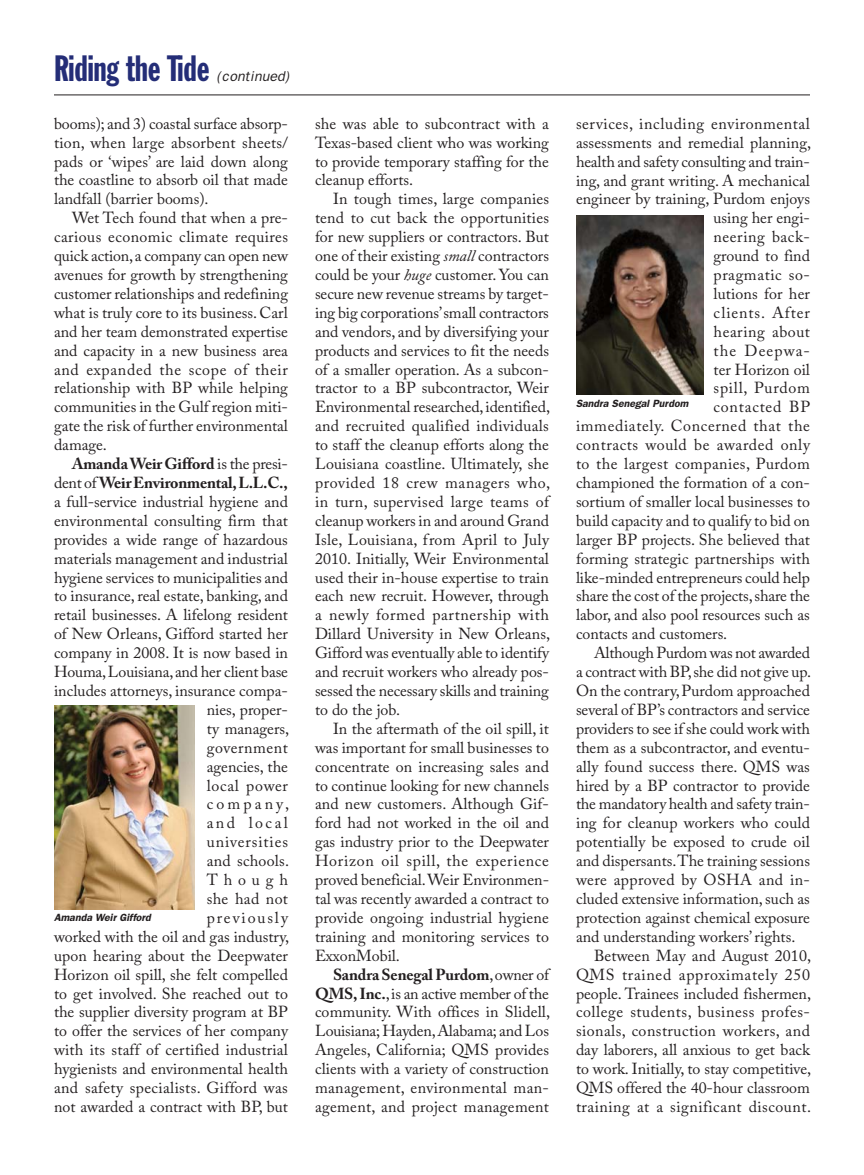
<style>
.page{position:relative;width:864px;height:1175px;background:#fff}
.page>*{position:absolute;margin:0;border:0;box-sizing:border-box;transform-origin:0 0}
.t1{font:36px "Franklin Gothic Extra Cond";color:#242d77}
.t2{font:15.9px/18.9px "Adobe Caslon Pro";color:#231f20;text-align:justify}
.t3{font:15.9px "Adobe Caslon Pro";letter-spacing:.035em;color:#231f20}
.t4{font:15.9px "Adobe Caslon Pro";letter-spacing:.025em;color:#231f20}
.t5{font:15.9px "Adobe Caslon Pro";letter-spacing:.045em;color:#231f20}
.t6{font:15.9px "Adobe Caslon Pro";letter-spacing:.03em;color:#231f20}
.t7{font:15.9px "Adobe Caslon Pro";letter-spacing:.04em;color:#231f20}
.t8{font:15.9px "Adobe Caslon Pro";letter-spacing:.06em;color:#231f20}
.t9{font:15.9px "Adobe Caslon Pro";letter-spacing:.05em;color:#231f20}
.t10{font:15.9px "Adobe Caslon Pro";letter-spacing:.07em;color:#231f20}
.t11{font:italic 14.25px "Franklin Gothic";color:#231f20}
.t12{font:italic 600 10.5px "Franklin Gothic";color:#231f20}
.s1{font-weight:700}
.s2{font-style:italic}
</style>
<div class="page">
<img style="left:54px;top:705px;width:141px;height:204px">
<hr style="left:54px;top:94px;width:756px;height:1px;background:#231f20">
<img style="left:576px;top:215px;width:127px;height:179px">
<h1 class="t1" style="left:54px;top:55px;width:157px">Riding the Tide</h1>
<p class="t11" style="left:216px;top:71px;width:75px">(con tin ued)</p>
<p class="t2" style="left:54px;top:116px;width:236px">booms); and 3) coastal surface absorp&shy;tion, when large absorbent sheets/ pads or ‘wipes’ are laid down along the coastline to absorb oil that made landfall (barrier booms).</p>
<p class="t2" style="left:54px;top:210px;width:236px;text-indent:18px">Wet Tech found that when a pre&shy;carious economic climate requires quick action, a company can open new avenues for growth by strengthening customer relationships and redefining what is truly core to its business. Carl and her team demonstrated expertise and capacity in a new business area and expanded the scope of their relationship with BP while helping communities in the Gulf region miti&shy;gate the risk of further environmental damage.</p>
<p class="t2" style="left:54px;top:456px;width:237px;text-align:right"><span class="s1">Amanda Weir Gifford</span> is the presi&shy;dent of <span class="s1">Weir Environmental, L.L.C., </span>a full-service industrial hygiene and environmental consulting firm that provides a wide range of hazardous materials management and industrial hygiene services to municipalities and to insurance, real estate, banking, and retail businesses. A lifelong resident of New Orleans, Gifford started her company in 2008. It is now based in<br>Houma, Louisiana, and her client base includes attorneys, insurance compa&shy;nies, proper-<br>ty managers,<br>government<br>agencies, the<br>local power<br>company,<br>and local<br>universities<br>and schools.<br>Though<br>she had not<br>previously<br>worked with the oil and gas industry, upon hearing about the Deepwater<br>Horizon oil spill, she felt compelled to get involved. She reached out to the supplier diversity program at BP to offer the services of her company with its staff of certified industrial hygienists and environmental health and safety specialists. Gifford was not awarded a contract with BP, but</p>
<p class="t12" style="left:54px;top:914px;width:98px">Amanda Weir Gifford</p>
<p class="t2" style="left:315px;top:116px;width:236px">she was able to subcontract with a Texas-based client who was working to provide temporary staffing for the cleanup efforts.</p>
<p class="t2" style="left:315px;top:191px;width:237px;text-indent:18px">In tough times, large companies tend to cut back the opportunities for new suppliers or contractors. But one of their existing <span class="s2">small</span> contractors could be your <span class="s2">huge</span> customer. You can secure new revenue streams by target&shy;ing big corporations’ small contractors and vendors, and by diversifying your products and services to fit the needs of a smaller operation. As a subcon&shy;tractor to a BP subcontractor, Weir Environmental researched, identified, and recruited qualified individuals to staff the cleanup efforts along the Louisiana coastline. Ultimately, she provided 18 crew managers who, in turn, supervised large teams of cleanup workers in and around Grand Isle, Louisiana, from April to July 2010. Initially, Weir Environmental used their in-house expertise to train each new recruit. However, through a newly formed partnership with Dillard University in New Orleans, Gifford was eventually able to identify and recruit workers who already pos&shy;sessed the necessary skills and training to do the job.</p>
<p class="t2" style="left:315px;top:720px;width:236px;text-indent:18px">In the aftermath of the oil spill, it was important for small businesses to concentrate on increasing sales and to continue looking for new channels and new customers. Although Gif&shy;ford had not worked in the oil and gas industry prior to the Deepwater Horizon oil spill, the experience proved beneficial. Weir Environmen&shy;tal was recently awarded a contract to provide ongoing industrial hygiene training and monitoring services to ExxonMobil.</p>
<p class="t2" style="left:315px;top:966px;width:237px;text-indent:18px"><span class="s1">Sandra Senegal Purdom</span>, owner of <span class="s1">QMS, Inc.</span>, is an active member of the community. With offices in Slidell, Louisiana; Hayden, Alabama; and Los Angeles, California; QMS provides clients with a variety of construction management, environmental man&shy;agement, and project management</p>
<p class="t3" style="left:576px;top:117px;width:236px">services, including environmental</p>
<p class="t2" style="left:576px;top:134px;width:237px">assessments and remedial planning,</p>
<p class="t2" style="left:576px;top:153px;width:235px">health and safety consulting and train-</p>
<p class="t2" style="left:576px;top:172px;width:235px">ing, and grant writing. A mechanical</p>
<p class="t2" style="left:576px;top:191px;width:236px">engineer by training, Purdom enjoys</p>
<p class="t2" style="left:714px;top:210px;width:98px">using her engi-</p>
<p class="t3" style="left:714px;top:231px;width:98px">neering back-</p>
<p class="t2" style="left:714px;top:248px;width:98px">ground to find</p>
<p class="t3" style="left:714px;top:269px;width:98px">pragmatic so-</p>
<p class="t2" style="left:714px;top:286px;width:98px">lutions for her</p>
<p class="t8" style="left:714px;top:306px;width:98px">clients. After</p>
<p class="t3" style="left:714px;top:325px;width:98px">hearing about</p>
<p class="t10" style="left:714px;top:344px;width:98px">the Deepwa-</p>
<p class="t2" style="left:714px;top:361px;width:98px">ter Horizon oil</p>
<p class="t5" style="left:714px;top:382px;width:98px">spill, Purdom</p>
<p class="t9" style="left:714px;top:401px;width:98px">contacted BP</p>
<p class="t7" style="left:576px;top:420px;width:236px">immediately. Concerned that the</p>
<p class="t3" style="left:576px;top:439px;width:236px">contracts would be awarded only</p>
<p class="t4" style="left:576px;top:458px;width:235px">to the largest companies, Purdom</p>
<p class="t2" style="left:576px;top:475px;width:236px">championed the formation of a con-</p>
<p class="t2" style="left:576px;top:494px;width:235px">sortium of smaller local businesses to</p>
<p class="t2" style="left:576px;top:512px;width:236px">build capacity and to qualify to bid on</p>
<p class="t2" style="left:576px;top:531px;width:236px">larger BP projects. She believed that</p>
<p class="t2" style="left:576px;top:550px;width:235px">forming strategic partnerships with</p>
<p class="t2" style="left:576px;top:569px;width:236px">like-minded entrepreneurs could help</p>
<p class="t2" style="left:576px;top:588px;width:235px">share the cost of the projects, share the</p>
<p class="t2" style="left:576px;top:607px;width:235px">labor, and also pool resources such as</p>
<p class="t2" style="left:576px;top:626px;width:153px">contacts and customers.</p>
<p class="t2" style="left:594px;top:645px;width:218px">Although Purdom was not awarded</p>
<p class="t2" style="left:576px;top:664px;width:237px">a contract with BP, she did not give up.</p>
<p class="t2" style="left:576px;top:683px;width:236px">On the contrary, Purdom approached</p>
<p class="t2" style="left:576px;top:701px;width:236px">several of BP’s contractors and service</p>
<p class="t2" style="left:576px;top:720px;width:235px">providers to see if she could work with</p>
<p class="t2" style="left:576px;top:739px;width:235px">them as a subcontractor, and eventu-</p>
<p class="t2" style="left:576px;top:758px;width:235px">ally found success there. QMS was</p>
<p class="t2" style="left:576px;top:777px;width:236px">hired by a BP contractor to provide</p>
<p class="t2" style="left:576px;top:796px;width:235px">the mandatory health and safety train-</p>
<p class="t2" style="left:576px;top:815px;width:235px">ing for cleanup workers who could</p>
<p class="t2" style="left:576px;top:834px;width:236px">potentially be exposed to crude oil</p>
<p class="t2" style="left:576px;top:853px;width:236px">and dispersants. The training sessions</p>
<p class="t4" style="left:576px;top:873px;width:236px">were approved by OSHA and in-</p>
<p class="t2" style="left:576px;top:890px;width:235px">cluded extensive information, such as</p>
<p class="t2" style="left:576px;top:909px;width:236px">protection against chemical exposure</p>
<p class="t2" style="left:576px;top:928px;width:221px">and understanding workers’ rights.</p>
<p class="t2" style="left:594px;top:947px;width:219px">Between May and August 2010,</p>
<p class="t5" style="left:576px;top:968px;width:236px">QMS trained approximately 250</p>
<p class="t2" style="left:576px;top:985px;width:237px">people. Trainees included fishermen,</p>
<p class="t3" style="left:576px;top:1006px;width:235px">college students, business profes-</p>
<p class="t4" style="left:576px;top:1025px;width:236px">sionals, construction workers, and</p>
<p class="t2" style="left:576px;top:1042px;width:236px">day laborers, all anxious to get back</p>
<p class="t2" style="left:576px;top:1061px;width:237px">to work. Initially, to stay competitive,</p>
<p class="t2" style="left:576px;top:1079px;width:236px">QMS offered the 40-hour classroom</p>
<p class="t6" style="left:576px;top:1100px;width:237px">training at a significant discount.</p>
<p class="t12" style="left:576px;top:400px;width:114px">Sandra Senegal Purdom</p>
</div>
